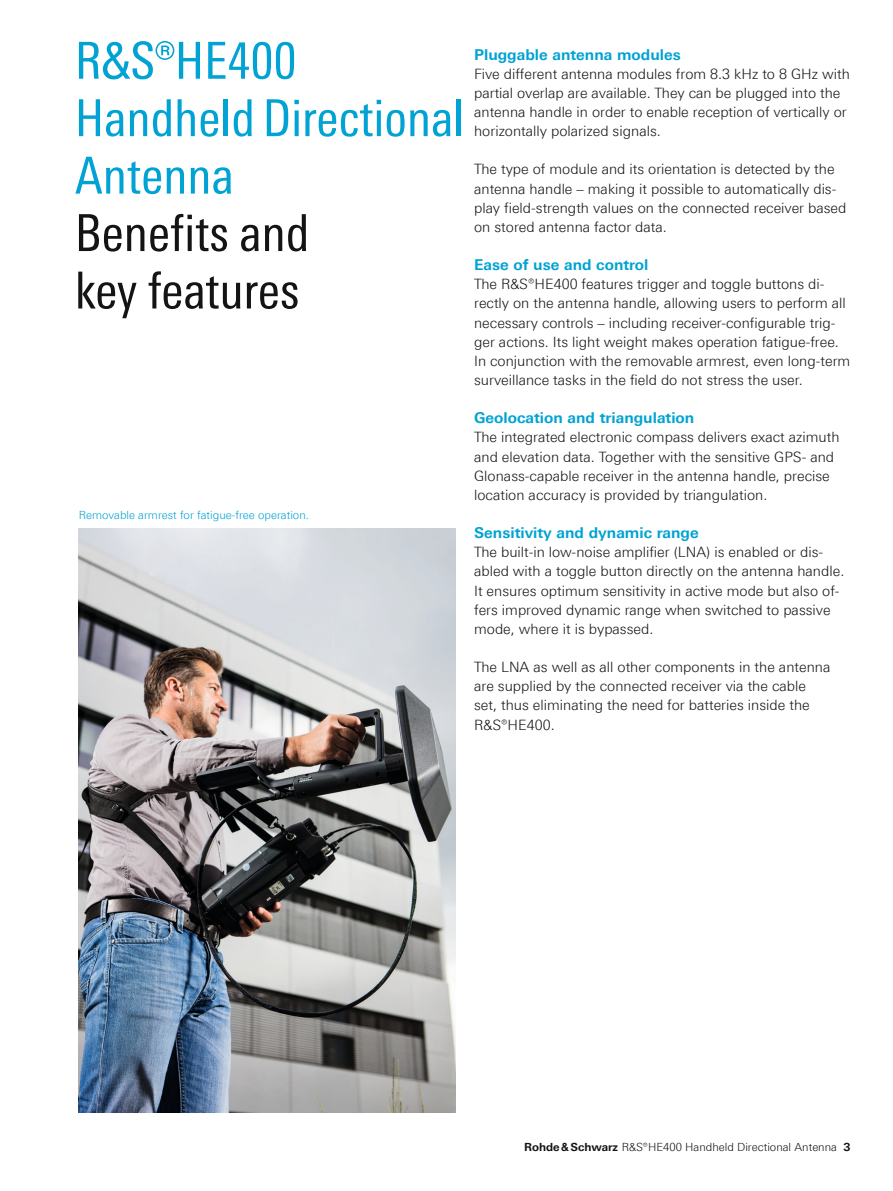
<style>
.page{position:relative;width:893px;height:1191px;background:#fff}
.page>*{position:absolute;margin:0;border:0;box-sizing:border-box;transform-origin:0 0}
.t1{font:51px/57.4px "Linotype Univers 420 Cn";color:#00a3d3}
.t2{font:51px/57.4px "Linotype Univers 420 Cn";color:#131413}
.t3{font:700 15px "Linotype Univers 630";color:#00a3d3}
.t4{font:300 14.25px/19.2px "Linotype Univers 330";color:#131413}
.t5{font:300 11.25px "Linotype Univers 330";color:#131413}
.t6{font:300 11.25px "Linotype Univers 330";color:#00a3d3}
.s1{font-family:"Linotype Univers 630";font-weight:700}
</style>
<div class="page">
<img style="left:79px;top:528px;width:376px;height:584px">
<h1 class="t1" style="left:75px;top:32px;width:391px">R&amp;S®HE400<br>Handheld Directional<br>Antenna</h1>
<h1 class="t2" style="left:75px;top:204px;width:236px">Benefits and key features</h1>
<p class="t6" style="left:79px;top:508px;width:232px">Removable armrest for fatigue-free operation.</p>
<p class="t3" style="left:474px;top:45px;width:208px">Pluggable antenna modules</p>
<p class="t4" style="left:474px;top:64px;width:377px">Five different antenna modules from 8.3 kHz to 8 GHz with partial overlap are available. They can be plugged into the antenna handle in order to enable reception of vertically or horizontally polarized signals.</p>
<p class="t4" style="left:474px;top:160px;width:374px">The type of module and its orientation is detected by the antenna handle – making it possible to automatically dis&shy;play field-strength values on the connected receiver based on stored antenna factor data.</p>
<p class="t3" style="left:474px;top:256px;width:176px">Ease of use and control</p>
<p class="t4" style="left:474px;top:274px;width:378px">The R&amp;S®HE400 features trigger and toggle buttons di&shy;rectly on the antenna handle, allowing users to perform all necessary controls – including receiver-configurable trig&shy;ger actions. Its light weight makes operation fatigue-free.<br>In conjunction with the removable armrest, even long-term surveillance tasks in the field do not stress the user.</p>
<p class="t3" style="left:474px;top:409px;width:222px">Geolocation and triangulation</p>
<p class="t4" style="left:474px;top:427px;width:367px">The integrated electronic compass delivers exact azimuth and elevation data. Together with the sensitive GPS- and Glonass-capable receiver in the antenna handle, precise location accuracy is provided by triangulation.</p>
<p class="t3" style="left:474px;top:524px;width:226px">Sensitivity and dynamic range</p>
<p class="t4" style="left:474px;top:542px;width:372px">The built-in low-noise amplifier (LNA) is enabled or dis&shy;abled with a toggle button directly on the antenna handle.<br>It ensures optimum sensitivity in active mode but also of&shy;fers improved dynamic range when switched to passive mode, where it is bypassed.</p>
<p class="t4" style="left:474px;top:657px;width:358px">The LNA as well as all other components in the antenna are supplied by the connected receiver via the cable set, thus eliminating the need for batteries inside the R&amp;S®HE400.</p>
<p class="t5" style="left:524px;top:1140px;width:328px"><span class="s1">Rohde&amp;Schwarz</span> R&amp;S®HE400 Handheld Directional Antenna <span class="s1">3</span></p>
</div>
